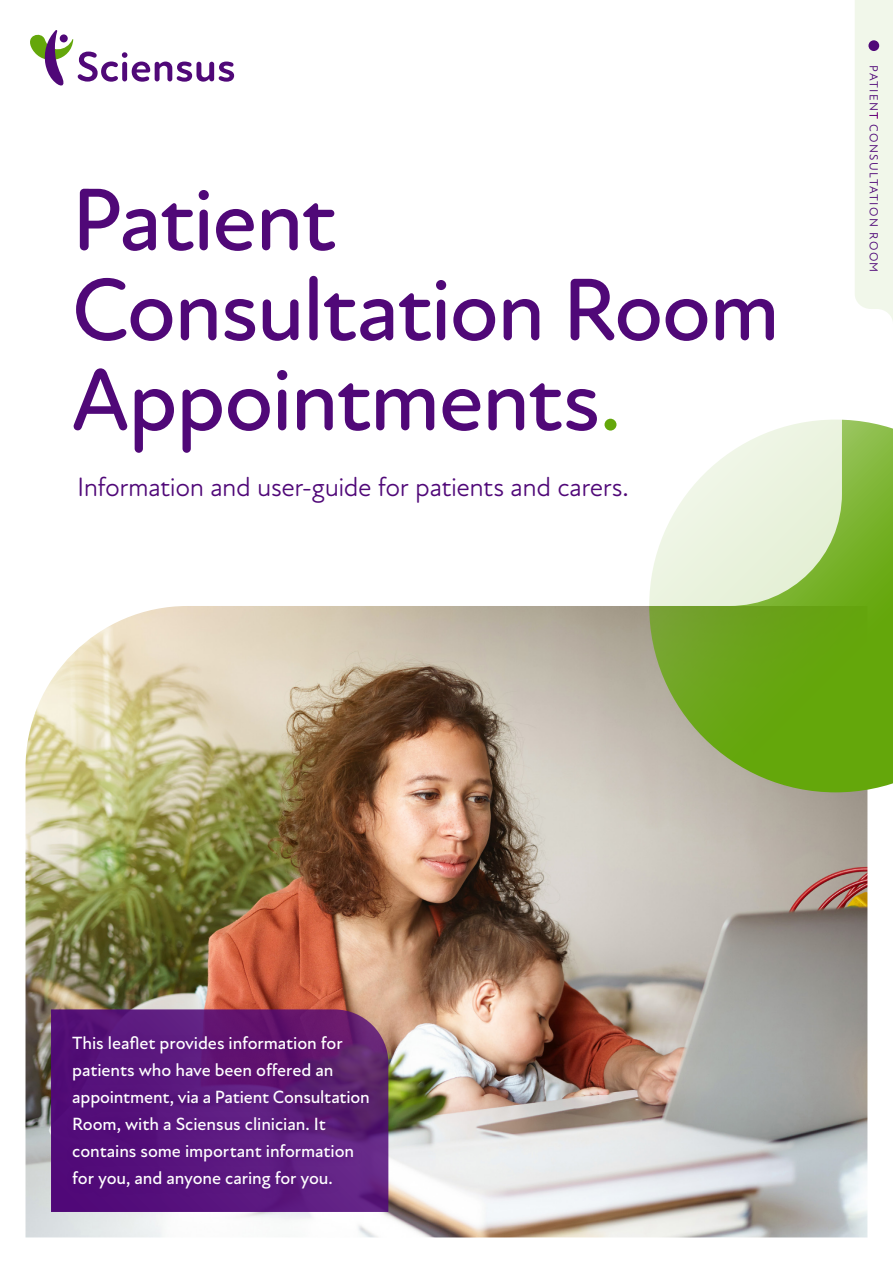
<style>
.page{position:relative;width:893px;height:1263px;background:#fff}
.page>*{position:absolute;margin:0;border:0;box-sizing:border-box;transform-origin:0 0}
.t1{font:500 90px/90px "Atten Round New";letter-spacing:-.02em;color:#500878}
.t2{font:27px "Atten Round New";letter-spacing:-.015em;color:#500878}
.t3{font:500 18px/27px "Atten New";letter-spacing:-.005em;color:#fff}
.t4{font:12px "Atten New";letter-spacing:.11em;color:#500878}
.s1{color:#64a70b}
</style>
<div class="page">
<img style="left:26px;top:606px;width:841px;height:631px">
<svg style="left:51px;top:1009px;width:337px;height:203px;background:#5f1b78"></svg>
<div style="left:67px;top:1030px;width:312px;height:167px;background:#500878;opacity:.6"></div>
<svg style="left:649px;top:420px;width:244px;height:372px;background:#77aa2d"></svg>
<svg style="left:234px;top:75px;width:608px;height:531px"></svg>
<div style="left:855px;top:0;width:38px;height:321px;background:#f1f7ea"></div>
<div style="left:868px;top:40px;width:11px;height:11px;background:#500878;border-radius:50%"></div>
<svg style="left:30px;top:30px;width:204px;height:56px"></svg>
<p class="t1" style="left:72px;top:176px;width:710px">Patient<br>Consultation Room<br>Appointments<span class="s1">.</span></p>
<p class="t2" style="left:77px;top:471px;width:553px">Information and user-guide for patients and carers.</p>
<p class="t4" style="left:881px;top:65px;width:208px;rotate:90deg">PATIENT CONSULTATION ROOM</p>
<p class="t3" style="left:72px;top:1030px;width:299px">This leaflet provides information for patients who have been offered an appointment, via a Patient Consultation Room, with a Sciensus clinician. It contains some important information for you, and anyone caring for you.</p>
</div>
